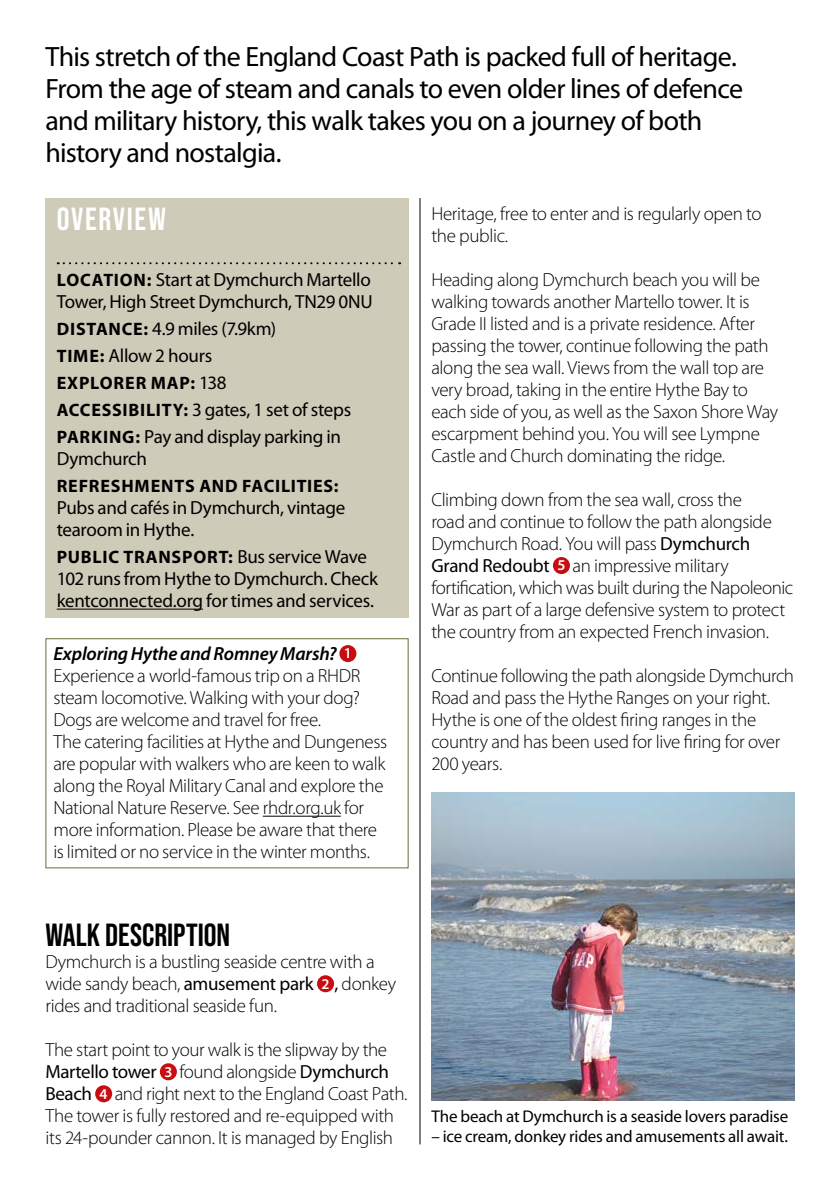
<style>
.page{position:relative;width:840px;height:1191px;background:#fff}
.page>*{position:absolute;margin:0;border:0;box-sizing:border-box;transform-origin:0 0}
.sub-heading{font:32px "Bebas Neue";color:#000}
.sub-heading-2{font:32px "Bebas Neue";letter-spacing:.05em;color:#fff}
.t1{font:28px/32px "Myriad Pro";letter-spacing:-.025em;color:#000}
.body_text{font:300 19px/22px "Myriad Pro";letter-spacing:-.02em;color:#000}
.body_text-2{font:19px/22px "Myriad Pro";letter-spacing:-.015em;color:#000}
.t2{font:italic 600 19px "Myriad Pro";letter-spacing:-.01em;color:#000}
.t3{font:700 18px "Myriad Pro";letter-spacing:.045em;color:#000}
.t4{font:17px "Myriad Pro";letter-spacing:-.01em;color:#000}
.t5{font:600 15px "Myriad Pro";color:#fff}
.s1{font-weight:700;font-size:18px}
.s2{font-weight:400;font-size:19px}
.s3{font-weight:400}
</style>
<div class="page">
<div style="left:317px;top:975px;width:17px;height:17px;background:#c90c0f;border-radius:50%"></div>
<div style="left:160px;top:1063px;width:17px;height:17px;background:#c90c0f;border-radius:50%"></div>
<div style="left:95px;top:1085px;width:17px;height:17px;background:#c90c0f;border-radius:50%"></div>
<img style="left:431px;top:792px;width:363px;height:308px">
<div style="left:552px;top:557px;width:17px;height:17px;background:#c90c0f;border-radius:50%"></div>
<hr style="left:419px;top:198px;width:1px;height:946px;background:#000">
<div style="left:45px;top:198px;width:363px;height:419px;background:#cfcbb9"></div>
<svg style="left:58px;top:262px;width:342px;height:2px"></svg>
<hr style="left:57px;top:608px;width:146px;height:1px;background:#000">
<div style="left:45px;top:638px;width:363px;height:230px;border:1px solid #6d6d36"></div>
<hr style="left:263px;top:815px;width:77px;height:1px;background:#000">
<div style="left:339px;top:645px;width:17px;height:17px;background:#c90c0f;border-radius:50%"></div>
<p class="t1" style="left:45px;top:40px;width:698px">This stretch of the England Coast Path is packed full of heritage.<br>From the age of steam and canals to even older lines of defence and military history, this walk takes you on a journey of both history and nostalgia.</p>
<p class="sub-heading-2" style="left:57px;top:201px;width:110px">OVERVIEW</p>
<p class="body_text-2" style="left:57px;top:268px;width:317px"><span class="s1">LOCATION:</span> Start at Dymchurch Martello<br>Tower, High Street Dymchurch, TN29 0NU</p>
<p class="body_text-2" style="left:57px;top:315px;width:221px;line-height:27px"><span class="s1">DISTANCE:</span> 4.9 miles (7.9km)<br><span class="s1">TIME:</span> Allow 2 hours</p>
<p class="t3" style="left:57px;top:371px;width:171px">EXPLORER MAP: <span class="s2">138</span></p>
<p class="body_text-2" style="left:57px;top:398px;width:296px"><span class="s1">ACCESSIBILITY:</span> 3 gates, 1 set of steps</p>
<p class="body_text-2" style="left:57px;top:425px;width:286px"><span class="s1">PARKING:</span> Pay and display parking in<br>Dymchurch</p>
<p class="t3" style="left:57px;top:474px;width:283px">REFRESHMENTS AND FACILITIES:</p>
<p class="body_text-2" style="left:57px;top:496px;width:290px">Pubs and cafés in Dymchurch, vintage tearoom in Hythe.</p>
<p class="t3" style="left:57px;top:545px;width:311px">PUBLIC TRANSPORT: <span class="s2">Bus service Wave</span></p>
<p class="body_text-2" style="left:57px;top:567px;width:322px">102 runs from Hythe to Dymchurch. Check kentconnected.org for times and services.</p>
<p class="t2" style="left:53px;top:643px;width:285px">Exploring Hythe and Romney Marsh?</p>
<p class="t5" style="left:344px;top:644px;width:10px">1</p>
<p class="body_text" style="left:53px;top:664px;width:335px">Experience a world-famous trip on a RHDR steam locomotive. Walking with your dog?<br>Dogs are welcome and travel for free.<br>The catering facilities at Hythe and Dungeness are popular with walkers who are keen to walk along the Royal Military Canal and explore the National Nature Reserve. See rhdr.org.uk for more information. Please be aware that there is limited or no service in the winter months.</p>
<p class="body_text" style="left:431px;top:202px;width:331px">Heritage, free to enter and is regularly open to the public.</p>
<p class="body_text" style="left:431px;top:268px;width:348px">Heading along Dymchurch beach you will be walking towards another Martello tower. It is Grade II listed and is a private residence. After passing the tower, continue following the path along the sea wall. Views from the wall top are very broad, taking in the entire Hythe Bay to each side of you, as well as the Saxon Shore Way escarpment behind you. You will see Lympne Castle and Church dominating the ridge.</p>
<p class="body_text" style="left:431px;top:488px;width:342px">Climbing down from the sea wall, cross the road and continue to follow the path alongside Dymchurch Road. You will pass <span class="s3">Dymchurch Grand Redoubt</span></p>
<p class="body_text" style="left:431px;top:554px;width:363px;text-indent:141px">an impressive military fortification, which was built during the Napoleonic War as part of a large defensive system to protect the country from an expected French invasion.</p>
<p class="body_text" style="left:431px;top:664px;width:364px">Continue following the path alongside Dymchurch Road and pass the Hythe Ranges on your right.<br>Hythe is one of the oldest firing ranges in the country and has been used for live firing for over 200 years.</p>
<p class="t5" style="left:557px;top:556px;width:10px">5</p>
<p class="sub-heading" style="left:45px;top:917px;width:186px">WALK DESCRIPTION</p>
<p class="body_text" style="left:45px;top:951px;width:330px">Dymchurch is a bustling seaside centre with a wide sandy beach, <span class="s3">amusement park</span></p>
<p class="t5" style="left:321px;top:974px;width:10px">2</p>
<p class="body_text" style="left:334px;top:973px;width:63px"><span class="s3">,</span> donkey</p>
<p class="body_text" style="left:45px;top:995px;width:233px">rides and traditional seaside fun.</p>
<p class="body_text" style="left:45px;top:1039px;width:343px">The start point to your walk is the slipway by the<br><span class="s3">Martello tower</span></p>
<p class="t5" style="left:164px;top:1062px;width:10px">3</p>
<p class="body_text" style="left:179px;top:1061px;width:211px">found alongside <span class="s3">Dymchurch</span></p>
<p class="body_text" style="left:45px;top:1083px;width:363px;text-indent:69px">and right next to the England Coast Path.<br>The tower is fully restored and re-equipped with its 24-pounder cannon. It is managed by English</p>
<p class="body_text-2" style="left:45px;top:1082px;width:48px">Beach</p>
<p class="t5" style="left:100px;top:1084px;width:10px">4</p>
<p class="t4" style="left:431px;top:1106px;width:358px">The beach at Dymchurch is a seaside lovers paradise</p>
<p class="t4" style="left:431px;top:1126px;width:358px">– ice cream, donkey rides and amusements all await.</p>
</div>
